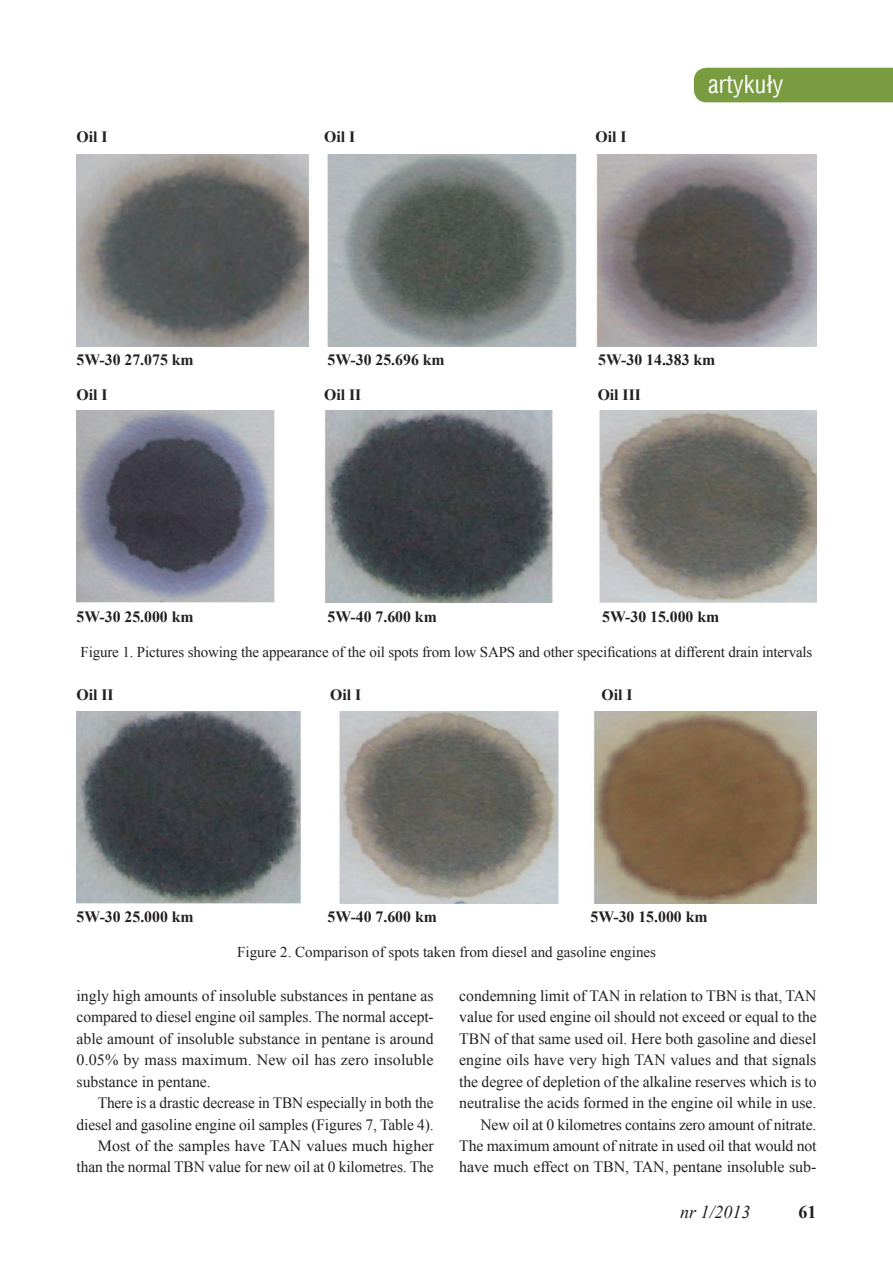
<style>
.page{position:relative;width:893px;height:1263px;background:#fff}
.page>*{position:absolute;margin:0;border:0;box-sizing:border-box;transform-origin:0 0}
.t1{font:24px "Switzerland Condensed";color:#fff}
.t2{font:italic 18px "Times New Roman";color:#231f20}
.t3{font:700 18px "Times New Roman";color:#231f20}
.t4{font:15.75px/21.5px "Times New Roman";letter-spacing:-.005em;color:#231f20;text-align:right}
.t5{font:700 15.75px "Times New Roman";color:#231f20}
.t6{font:15px "Times New Roman";letter-spacing:-.01em;color:#231f20}
</style>
<div class="page">
<div style="left:694px;top:68px;width:199px;height:34px;background:#7a9c40"></div>
<img style="left:77px;top:154px;width:739px;height:192px">
<img style="left:77px;top:411px;width:739px;height:192px">
<img style="left:77px;top:711px;width:739px;height:193px">
<p class="t5" style="left:77px;top:126px;width:33px">Oil I</p>
<p class="t5" style="left:324px;top:126px;width:33px">Oil I</p>
<p class="t5" style="left:595px;top:126px;width:33px">Oil I</p>
<h1 class="t1" style="left:708px;top:70px;width:77px">artykuły</h1>
<p class="t5" style="left:77px;top:348px;width:119px">5W-30 27.075 km</p>
<p class="t5" style="left:328px;top:348px;width:119px">5W-30 25.696 km</p>
<p class="t5" style="left:598px;top:348px;width:119px">5W-30 14.383 km</p>
<p class="t5" style="left:77px;top:384px;width:33px">Oil I</p>
<p class="t5" style="left:324px;top:384px;width:39px">Oil II</p>
<p class="t5" style="left:598px;top:384px;width:45px">Oil III</p>
<p class="t5" style="left:77px;top:606px;width:119px">5W-30 25.000 km</p>
<p class="t5" style="left:328px;top:606px;width:111px">5W-40 7.600 km</p>
<p class="t5" style="left:602px;top:606px;width:119px">5W-30 15.000 km</p>
<p class="t6" style="left:81px;top:642px;width:733px">Figure 1. Pictures showing the appearance of the oil spots from low SAPS and other specifications at different drain intervals</p>
<p class="t5" style="left:77px;top:684px;width:39px">Oil II</p>
<p class="t5" style="left:330px;top:684px;width:33px">Oil I</p>
<p class="t5" style="left:602px;top:684px;width:33px">Oil I</p>
<p class="t5" style="left:77px;top:906px;width:119px">5W-30 25.000 km</p>
<p class="t5" style="left:328px;top:906px;width:111px">5W-40 7.600 km</p>
<p class="t5" style="left:590px;top:906px;width:119px">5W-30 15.000 km</p>
<p class="t6" style="left:237px;top:941px;width:420px">Figure 2. Comparison of spots taken from diesel and gasoline engines</p>
<p class="t4" style="left:77px;top:984px;width:359px;text-align:justify">ingly high amounts of insoluble substances in pentane as compared to diesel engine oil samples. The normal accept&shy;able amount of insoluble substance in pentane is around 0.05% by mass maximum. New oil has zero insoluble substance in pentane.</p>
<p class="t4" style="left:77px;top:1092px;width:359px">There is a drastic decrease in TBN especially in both the diesel and gasoline engine oil samples (Figures 7, Table 4).<br>Most of the samples have TAN values much higher than the normal TBN value for new oil at 0 kilometres. The</p>
<p class="t4" style="left:459px;top:984px;width:359px">condemning limit of TAN in relation to TBN is that, TAN value for used engine oil should not exceed or equal to the TBN of that same used oil. Here both gasoline and diesel engine oils have very high TAN values and that signals the degree of depletion of the alkaline reserves which is to neutralise the acids formed in the engine oil while in use.<br>New oil at 0 kilometres contains zero amount of nitrate.<br>The maximum amount of nitrate in used oil that would not have much effect on TBN, TAN, pentane insoluble sub-</p>
<p class="t2" style="left:680px;top:1200px;width:72px">nr 1/2013</p>
<p class="t3" style="left:798px;top:1199px;width:19px">61</p>
</div>
